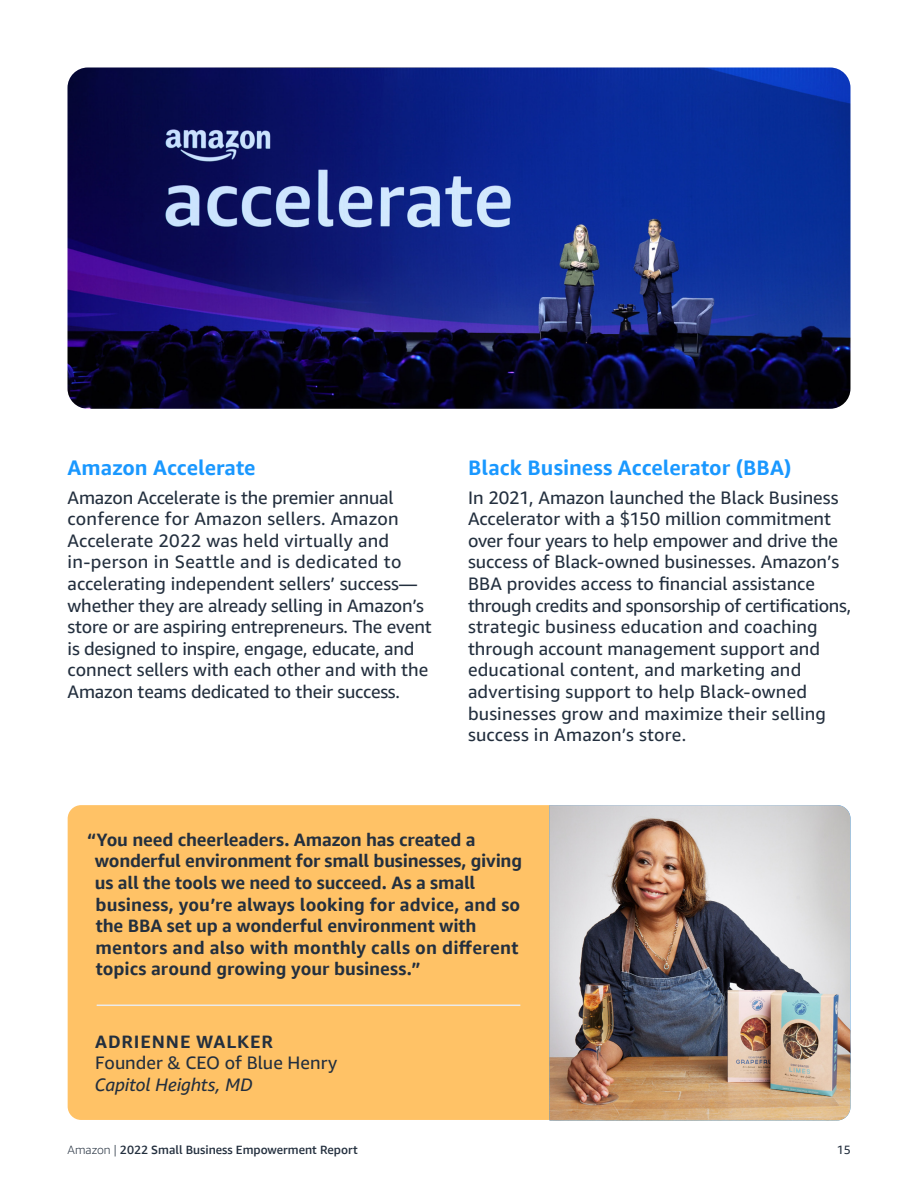
<style>
.page{position:relative;width:918px;height:1188px;background:#fff}
.page>*{position:absolute;margin:0;border:0;box-sizing:border-box;transform-origin:0 0}
.t1{font:700 21px "Amazon Ember Display";color:#1a98ff}
.t2{font:700 21px "Amazon Ember";color:#1a98ff}
.Seller_Location{font:18px/21.6px "Amazon Ember";color:#232f3e}
.t3{font:700 18px/21.6px "Amazon Ember Display";letter-spacing:-.005em;color:#232f3e}
.Seller_Location-2{font:italic 18px "Amazon Ember";letter-spacing:-.01em;color:#232f3e}
.t4{font:700 18px "Amazon Ember Display";letter-spacing:.05em;color:#232f3e}
.t5{font:500 12px "Amazon Ember";color:#232f3e}
.t6{font:12px "Amazon Ember";color:#232f3e}
.s1{font-weight:300}
</style>
<div class="page">
<img style="left:68px;top:68px;width:782px;height:341px">
<div style="left:68px;top:805px;width:482px;height:315px;background:#ffc266"></div>
<hr style="left:97px;top:1005px;width:423px;height:1px;background:#ebebec">
<img style="left:550px;top:805px;width:300px;height:315px">
<p class="t2" style="left:68px;top:455px;width:190px">Amazon Accelerate</p>
<p class="Seller_Location" style="left:68px;top:487px;width:366px">Amazon Accelerate is the premier annual conference for Amazon sellers. Amazon Accelerate 2022 was held virtually and in-person in Seattle and is dedicated to accelerating independent sellers’ success— whether they are already selling in Amazon’s store or are aspiring entrepreneurs. The event is designed to inspire, engage, educate, and connect sellers with each other and with the Amazon teams dedicated to their success.</p>
<p class="t1" style="left:468px;top:455px;width:325px">Black Business Accelerator (BBA)</p>
<p class="Seller_Location" style="left:468px;top:487px;width:372px">In 2021, Amazon launched the Black Business<br>Accelerator with a $150 million commitment over four years to help empower and drive the</p>
<p class="Seller_Location" style="left:468px;top:551px;width:385px">success of Black-owned businesses. Amazon’s<br>BBA provides access to financial assistance through credits and sponsorship of certifications,</p>
<p class="Seller_Location" style="left:468px;top:616px;width:360px">strategic business education and coaching through account management support and educational content, and marketing and advertising support to help Black-owned businesses grow and maximize their selling success in Amazon’s store.</p>
<p class="t3" style="left:95px;top:829px;width:429px;text-indent:-8px">“You need cheerleaders. Amazon has created a wonderful environment for small businesses, giving us all the tools we need to succeed. As a small business, you’re always looking for advice, and so</p>
<p class="t3" style="left:96px;top:915px;width:424px">the BBA set up a wonderful environment with mentors and also with monthly calls on different topics around growing your business.”</p>
<p class="t4" style="left:95px;top:1030px;width:179px">ADRIENNE WALKER</p>
<p class="Seller_Location" style="left:95px;top:1052px;width:244px">Founder &amp; CEO of Blue Henry</p>
<p class="Seller_Location-2" style="left:95px;top:1073px;width:159px">Capitol Heights, MD</p>
<p class="t5" style="left:68px;top:1143px;width:292px"><span class="s1">Amazon |</span> 2022 Small Business Empowerment Report</p>
<p class="t6" style="left:837px;top:1143px;width:16px">15</p>
</div>
